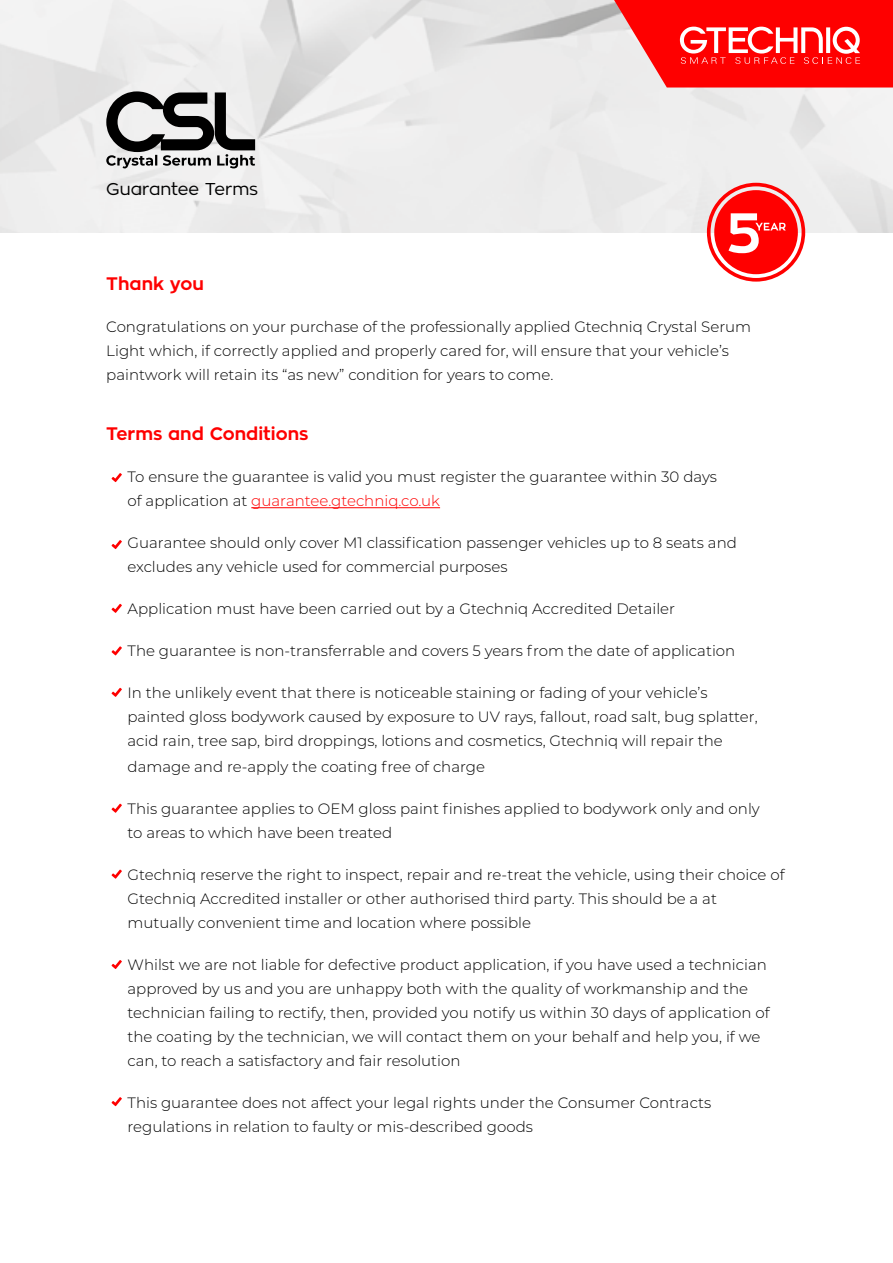
<style>
.page{position:relative;width:893px;height:1263px;background:#fff}
.page>*{position:absolute;margin:0;border:0;box-sizing:border-box;transform-origin:0 0}
.t1{font:700 18px "Zona Pro";color:#fe0000}
.t2{font:16.95px "Zona Pro";color:#000}
.t3{font:300 15px/24px "Montserrat";color:#000}
.s1{color:#fe0000}
</style>
<div class="page">
<hr style="left:251px;top:507px;width:189px;height:1px;background:#fe0000">
<svg style="left:112px;top:473px;width:10px;height:9px"></svg>
<svg style="left:112px;top:540px;width:10px;height:9px"></svg>
<svg style="left:112px;top:604px;width:10px;height:9px"></svg>
<svg style="left:112px;top:646px;width:10px;height:9px"></svg>
<svg style="left:112px;top:688px;width:10px;height:9px"></svg>
<svg style="left:112px;top:804px;width:10px;height:9px"></svg>
<svg style="left:112px;top:869px;width:10px;height:10px"></svg>
<svg style="left:112px;top:960px;width:10px;height:9px"></svg>
<svg style="left:112px;top:1097px;width:10px;height:9px"></svg>
<svg style="left:614px;top:0;width:279px;height:88px;background:#fb2d2d"></svg>
<svg style="left:707px;top:183px;width:98px;height:99px"></svg>
<svg style="left:106px;top:91px;width:149px;height:77px"></svg>
<p class="t2" style="left:106px;top:178px;width:154px">Guarantee Terms</p>
<p class="t1" style="left:106px;top:272px;width:99px">Thank you</p>
<p class="t3" style="left:106px;top:314px;width:646px">Congratulations on your purchase of the professionally applied Gtechniq Crystal Serum<br>Light which, if correctly applied and properly cared for, will ensure that your vehicle’s paintwork will retain its “as new” condition for years to come.</p>
<p class="t1" style="left:106px;top:422px;width:204px">Terms and Conditions</p>
<p class="t3" style="left:128px;top:464px;width:591px">To ensure the guarantee is valid you must register the guarantee within 30 days of application at <span class="s1">guarantee.gtechniq.co.uk</span></p>
<p class="t3" style="left:128px;top:530px;width:611px">Guarantee should only cover M1 classification passenger vehicles up to 8 seats and excludes any vehicle used for commercial purposes</p>
<p class="t3" style="left:128px;top:596px;width:549px">Application must have been carried out by a Gtechniq Accredited Detailer</p>
<p class="t3" style="left:128px;top:638px;width:609px">The guarantee is non-transferrable and covers 5 years from the date of application</p>
<p class="t3" style="left:128px;top:680px;width:632px">In the unlikely event that there is noticeable staining or fading of your vehicle’s painted gloss bodywork caused by exposure to UV rays, fallout, road salt, bug splatter, acid rain, tree sap, bird droppings, lotions and cosmetics, Gtechniq will repair the</p>
<p class="t3" style="left:128px;top:754px;width:359px">damage and re-apply the coating free of charge</p>
<p class="t3" style="left:128px;top:796px;width:634px">This guarantee applies to OEM gloss paint finishes applied to bodywork only and only to areas to which have been treated</p>
<p class="t3" style="left:128px;top:862px;width:659px">Gtechniq reserve the right to inspect, repair and re-treat the vehicle, using their choice of<br>Gtechniq Accredited installer or other authorised third party. This should be a at mutually convenient time and location where possible</p>
<p class="t3" style="left:128px;top:952px;width:644px">Whilst we are not liable for defective product application, if you have used a technician approved by us and you are unhappy both with the quality of workmanship and the technician failing to rectify, then, provided you notify us within 30 days of application of the coating by the technician, we will contact them on your behalf and help you, if we can, to reach a satisfactory and fair resolution</p>
<p class="t3" style="left:128px;top:1090px;width:585px">This guarantee does not affect your legal rights under the Consumer Contracts regulations in relation to faulty or mis-described goods</p>
</div>
